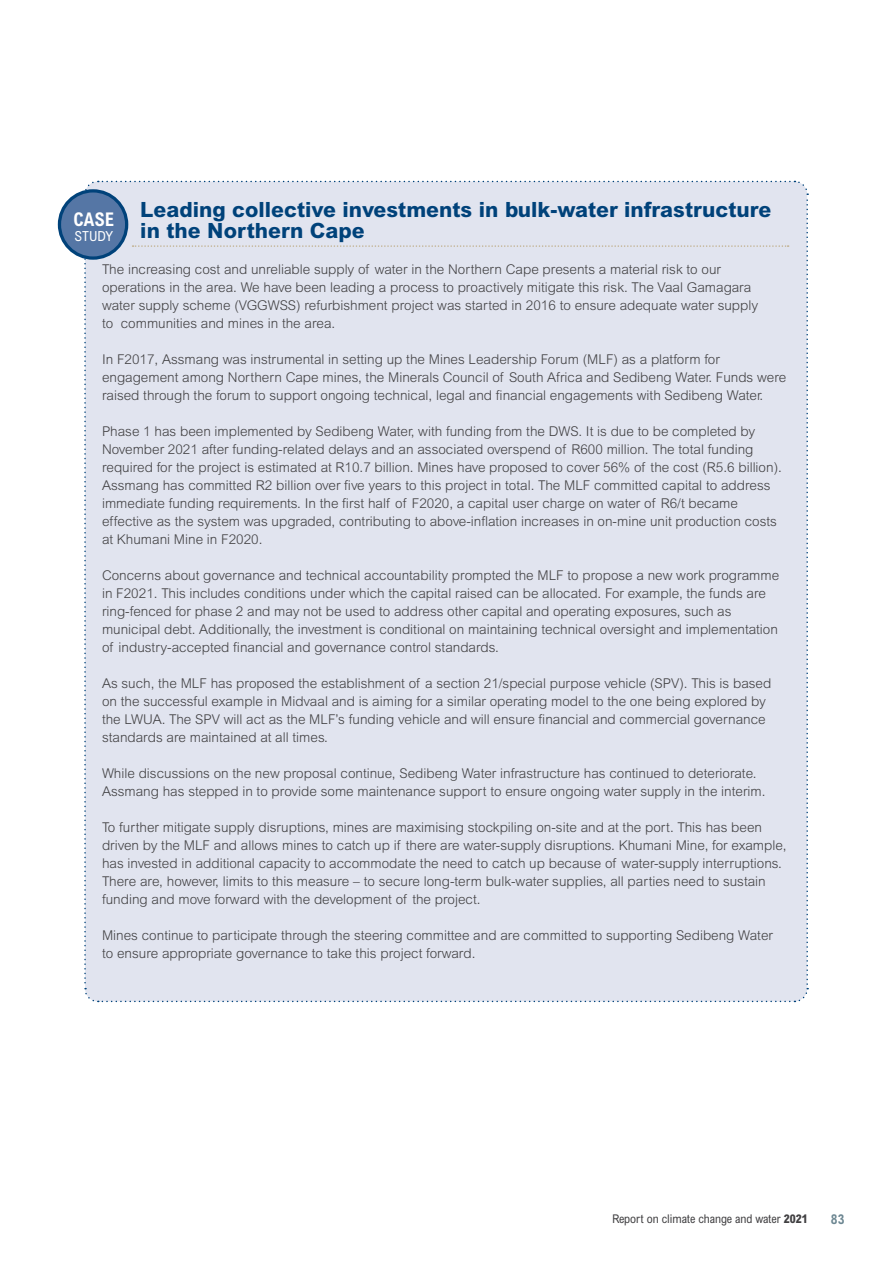
<style>
.page{position:relative;width:893px;height:1263px;background:#fff}
.page>*{position:absolute;margin:0;border:0;box-sizing:border-box;transform-origin:0 0}
.t1{font:800 21px/21px "Arial MT Std";color:#00427a}
.t2{font:condensed 13.8px "Arial MT Std";color:#fff}
.t3{font:300 13.5px/18px "Arial MT Std";color:#414042}
.t4{font:700 condensed 13.5px "Arial MT Std";color:#6d8792}
.t5{font:condensed 12px "Arial MT Std";color:#414042}
.s1{font-weight:800}
</style>
<div class="page">
<div style="left:84px;top:180px;width:725px;height:823px;background:#e1e4ef"></div>
<div style="left:59px;top:191px;width:68px;height:67px;background:#5576a5;border-radius:50%"></div>
<div style="left:58px;top:189px;width:70px;height:71px;border:3px solid #00427a;border-radius:50%"></div>
<h1 class="t1" style="left:140px;top:198px;width:633px;text-indent:-67px"><sub>CASE</sub> Leading collective investments in bulk-water infrastructure in the Northern Cape</h1>
<p class="t2" style="left:74px;top:227px;width:40px">STUDY</p>
<p class="t3" style="left:102px;top:260px;width:657px">The increasing cost and unreliable supply of water in the Northern Cape presents a material risk to our operations in the area. We have been leading a process to proactively mitigate this risk. The Vaal Gamagara water supply scheme (VGGWSS) refurbishment project was started in 2016 to ensure adequate water supply to communities and mines in the area.</p>
<p class="t3" style="left:102px;top:350px;width:686px">In F2017, Assmang was instrumental in setting up the Mines Leadership Forum (MLF) as a platform for engagement among Northern Cape mines, the Minerals Council of South Africa and Sedibeng Water. Funds were raised through the forum to support ongoing technical, legal and financial engagements with Sedibeng Water.</p>
<p class="t3" style="left:102px;top:422px;width:681px">Phase 1 has been implemented by Sedibeng Water, with funding from the DWS. It is due to be completed by November 2021 after funding-related delays and an associated overspend of R600 million. The total funding required for the project is estimated at R10.7 billion. Mines have proposed to cover 56% of the cost (R5.6 billion).<br>Assmang has committed R2 billion over five years to this project in total. The MLF committed capital to address immediate funding requirements. In the first half of F2020, a capital user charge on water of R6/t became effective as the system was upgraded, contributing to above-inflation increases in on-mine unit production costs at Khumani Mine in F2020.</p>
<p class="t3" style="left:102px;top:566px;width:679px">Concerns about governance and technical accountability prompted the MLF to propose a new work programme in F2021. This includes conditions under which the capital raised can be allocated. For example, the funds are ring-fenced for phase 2 and may not be used to address other capital and operating exposures, such as municipal debt. Additionally, the investment is conditional on maintaining technical oversight and implementation of industry-accepted financial and governance control standards.</p>
<p class="t3" style="left:102px;top:674px;width:671px">As such, the MLF has proposed the establishment of a section 21/special purpose vehicle (SPV). This is based on the successful example in Midvaal and is aiming for a similar operating model to the one being explored by the LWUA. The SPV will act as the MLF’s funding vehicle and will ensure financial and commercial governance standards are maintained at all times.</p>
<p class="t3" style="left:102px;top:764px;width:665px">While discussions on the new proposal continue, Sedibeng Water infrastructure has continued to deteriorate.<br>Assmang has stepped in to provide some maintenance support to ensure ongoing water supply in the interim.</p>
<p class="t3" style="left:102px;top:818px;width:686px">To further mitigate supply disruptions, mines are maximising stockpiling on-site and at the port. This has been driven by the MLF and allows mines to catch up if there are water-supply disruptions. Khumani Mine, for example, has invested in additional capacity to accommodate the need to catch up because of water-supply interruptions.<br>There are, however, limits to this measure – to secure long-term bulk-water supplies, all parties need to sustain funding and move forward with the development of the project.</p>
<p class="t3" style="left:102px;top:926px;width:672px">Mines continue to participate through the steering committee and are committed to supporting Sedibeng Water to ensure appropriate governance to take this project forward.</p>
<p class="t5" style="left:612px;top:1212px;width:197px">Report on climate change and water <span class="s1">2021</span></p>
<p class="t4" style="left:831px;top:1211px;width:15px">83</p>
</div>
